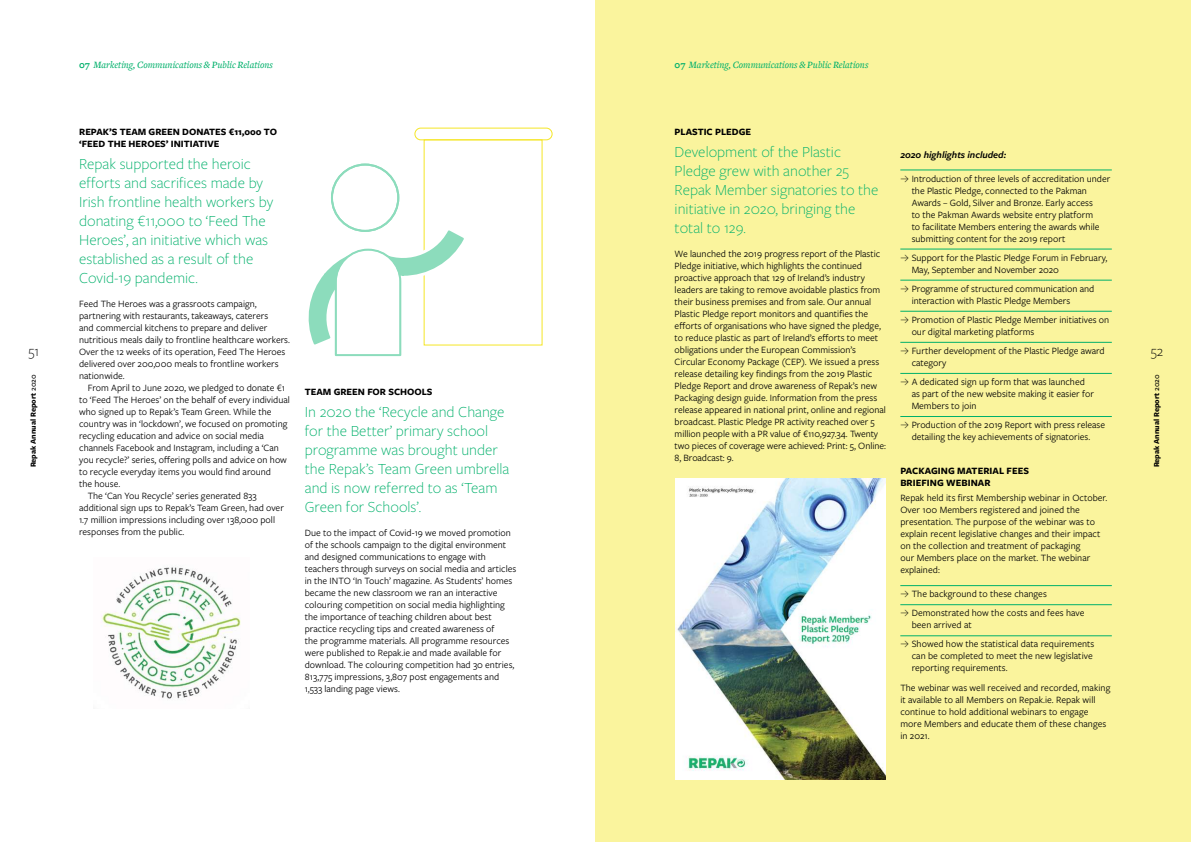
<style>
.page{position:relative;width:1191px;height:842px;background:#fff}
.page>*{position:absolute;margin:0;border:0;box-sizing:border-box;transform-origin:0 0}
.t1{font:300 16px/19px "Freight Sans Pro";color:#00b06b}
.t2{font:300 15px "Freight Sans Pro";color:#000}
.t3{font:10px/12px "Freight Sans Pro";color:#000}
.t4{font:700 10px/12px "Freight Sans Pro";color:#000}
.t5{font:italic 500 10px "Freight Text";color:#00b06b}
.t6{font:italic 600 10px "Freight Sans Pro";color:#000}
.t7{font:700 8px "Freight Sans Pro";color:#000}
.s1{font-weight:900;font-style:normal}
.s2{font-family:"Akkurat Light Pro"}
.s3{font-weight:500}
</style>
<div class="page">
<img style="left:101px;top:567px;width:140px;height:132px">
<div style="left:595px;top:0;width:596px;height:842px;background:#faf49d"></div>
<img style="left:676px;top:478px;width:209px;height:302px">
<hr style="left:900px;top:170px;width:211px;height:1px;background:#00b06b">
<hr style="left:900px;top:249px;width:211px;height:1px;background:#00b06b">
<hr style="left:900px;top:280px;width:211px;height:1px;background:#00b06b">
<hr style="left:900px;top:311px;width:211px;height:1px;background:#00b06b">
<hr style="left:900px;top:342px;width:211px;height:1px;background:#00b06b">
<hr style="left:900px;top:373px;width:211px;height:1px;background:#00b06b">
<hr style="left:900px;top:416px;width:211px;height:1px;background:#00b06b">
<hr style="left:900px;top:585px;width:211px;height:1px;background:#00b06b">
<hr style="left:900px;top:604px;width:211px;height:1px;background:#00b06b">
<hr style="left:900px;top:635px;width:211px;height:1px;background:#00b06b">
<div style="left:331px;top:164px;width:68px;height:68px;background:#fff;border:2px solid #8cdcbc;border-radius:50%"></div>
<div style="left:331px;top:164px;width:68px;height:68px;border:2px solid #8cdcbc;border-radius:50%"></div>
<div style="left:414px;top:128px;width:138px;height:12px;border:1px solid #f5e626;border-radius:6px"></div>
<svg style="left:308px;top:221px;width:166px;height:136px"></svg>
<p class="t5" style="left:79px;top:59px;width:195px"><span class="s1">07</span> Marketing, Communications &amp; Public Relations</p>
<p class="t5" style="left:674px;top:59px;width:195px"><span class="s1">07</span> Marketing, Communications &amp; Public Relations</p>
<p class="t4" style="left:79px;top:125px;width:199px">REPAK’S TEAM GREEN DONATES €11,000 TO ‘FEED THE HEROES’ INITIATIVE</p>
<h1 class="t1" style="left:79px;top:153px;width:195px">Repak supported the heroic efforts and sacrifices made by<br>Irish frontline health workers by donating €11,000 to ‘Feed The<br>Heroes’, an initiative which was established as a result of the<br>Covid-19 pandemic.</h1>
<p class="t3" style="left:79px;top:297px;width:212px">Feed The Heroes was a grassroots campaign, partnering with restaurants, takeaways, caterers<br>and commercial kitchens to prepare and deliver nutritious meals daily to frontline healthcare workers.<br>Over the 12 weeks of its operation, Feed The Heroes delivered over 200,000 meals to frontline workers nationwide.</p>
<p class="t3" style="left:88px;top:381px;width:199px">From April to June 2020, we pledged to donate €1</p>
<p class="t3" style="left:79px;top:393px;width:212px">to ‘Feed The Heroes’ on the behalf of every individual</p>
<p class="t3" style="left:79px;top:405px;width:194px">who signed up to Repak’s Team Green. While the</p>
<p class="t3" style="left:79px;top:417px;width:210px">country was in ‘lockdown’, we focused on promoting</p>
<p class="t3" style="left:79px;top:429px;width:186px">recycling education and advice on social media</p>
<p class="t3" style="left:79px;top:441px;width:201px">channels Facebook and Instagram, including a ‘Can</p>
<p class="t3" style="left:79px;top:453px;width:209px">you recycle?’ series, offering polls and advice on how</p>
<p class="t3" style="left:79px;top:465px;width:193px">to recycle everyday items you would find around</p>
<p class="t3" style="left:79px;top:477px;width:43px">the house.</p>
<p class="t3" style="left:88px;top:489px;width:170px">The ‘Can You Recycle’ series generated 833</p>
<p class="t3" style="left:79px;top:501px;width:206px">additional sign ups to Repak’s Team Green, had over</p>
<p class="t3" style="left:79px;top:513px;width:197px">1.7 million impressions including over 138,000 poll</p>
<p class="t3" style="left:79px;top:525px;width:107px">responses from the public.</p>
<p class="t4" style="left:674px;top:126px;width:78px">PLASTIC PLEDGE</p>
<h1 class="t1" style="left:674px;top:142px;width:205px">Development of the Plastic<br>Pledge grew with another 25<br>Repak Member signatories to the initiative in 2020, bringing the total to 129.</h1>
<p class="t3" style="left:674px;top:248px;width:213px">We launched the 2019 progress report of the Plastic Pledge initiative, which highlights the continued proactive approach that 129 of Ireland’s industry leaders are taking to remove avoidable plastics from their business premises and from sale. Our annual Plastic Pledge report monitors and quantifies the efforts of organisations who have signed the pledge, to reduce plastic as part of Ireland’s efforts to meet obligations under the European Commission’s Circular Economy Package (CEP). We issued a press release detailing key findings from the 2019 Plastic Pledge Report and drove awareness of Repak’s new Packaging design guide. Information from the press release appeared in national print, online and regional broadcast. Plastic Pledge PR activity reached over 5 million people with a PR value of €110,927.34. Twenty two pieces of coverage were achieved: Print: 5, Online:<br>8, Broadcast: 9.</p>
<p class="t6" style="left:900px;top:148px;width:107px">2020 highlights included:</p>
<p class="t3" style="left:911px;top:172px;width:200px;text-indent:-11px"><span class="s2">→</span> Introduction of three levels of accreditation under the Plastic Pledge, connected to the Pakman Awards – Gold, Silver and Bronze. Early access<br>to the Pakman Awards website entry platform<br>to facilitate Members entering the awards while submitting content for the 2019 report</p>
<p class="t3" style="left:911px;top:251px;width:197px;text-indent:-11px"><span class="s2">→</span> Support for the Plastic Pledge Forum in February,<br>May, September and November 2020</p>
<p class="t3" style="left:911px;top:282px;width:184px;text-indent:-11px"><span class="s2">→</span> Programme of structured communication and interaction with Plastic Pledge Members</p>
<p class="t3" style="left:911px;top:313px;width:199px;text-indent:-11px"><span class="s2">→</span> Promotion of Plastic Pledge Member initiatives on our digital marketing platforms</p>
<p class="t3" style="left:911px;top:344px;width:194px;text-indent:-11px"><span class="s2">→</span> Further development of the Plastic Pledge award category</p>
<p class="t3" style="left:911px;top:375px;width:184px;text-indent:-11px"><span class="s2">→</span> A dedicated sign up form that was launched as part of the new website making it easier for<br>Members to join</p>
<p class="t3" style="left:900px;top:418px;width:206px;text-align:center"><span class="s2">→</span> Production of the 2019 Report with press release detailing the key achievements of signatories.</p>
<p class="t4" style="left:900px;top:465px;width:130px">PACKAGING MATERIAL FEES<br>BRIEFING WEBINAR</p>
<p class="t3" style="left:900px;top:491px;width:209px">Repak held its first Membership webinar in October.<br>Over 100 Members registered and joined the presentation. The purpose of the webinar was to explain recent legislative changes and their impact on the collection and treatment of packaging<br>our Members place on the market. The webinar explained:</p>
<p class="t3" style="left:900px;top:587px;width:148px"><span class="s2">→</span> The background to these changes</p>
<p class="t3" style="left:911px;top:607px;width:174px;text-indent:-11px"><span class="s2">→</span> Demonstrated how the costs and fees have been arrived at</p>
<p class="t3" style="left:911px;top:638px;width:184px;text-indent:-11px"><span class="s2">→</span> Showed how the statistical data requirements can be completed to meet the new legislative reporting requirements.</p>
<p class="t3" style="left:900px;top:681px;width:211px">The webinar was well received and recorded, making it available to all Members on Repak.ie. Repak will continue to hold additional webinars to engage more Members and educate them of these changes in 2021.</p>
<h2 class="t2" style="left:29px;top:341px;width:12px">51</h2>
<h2 class="t2" style="left:1150px;top:341px;width:14px">52</h2>
<p class="t7" style="left:28px;top:467px;width:94px;rotate:-90deg">Repak Annual Report <span class="s3">2020</span></p>
<p class="t7" style="left:1151px;top:467px;width:94px;rotate:-90deg">Repak Annual Report <span class="s3">2020</span></p>
<p class="t4" style="left:305px;top:385px;width:129px">TEAM GREEN FOR SCHOOLS</p>
<h1 class="t1" style="left:305px;top:401px;width:206px">In 2020 the ‘Recycle and Change for the Better’ primary school programme was brought under the Repak’s Team Green umbrella and is now referred to as ‘Team<br>Green for Schools’.</h1>
<p class="t3" style="left:305px;top:526px;width:213px">Due to the impact of Covid-19 we moved promotion of the schools campaign to the digital environment and designed communications to engage with teachers through surveys on social media and articles in the INTO ‘In Touch’ magazine. As Students’ homes became the new classroom we ran an interactive colouring competition on social media highlighting the importance of teaching children about best practice recycling tips and created awareness of<br>the programme materials. All programme resources were published to Repak.ie and made available for download. The colouring competition had 30 entries, 813,775 impressions, 3,807 post engagements and 1,533 landing page views.</p>
</div>
